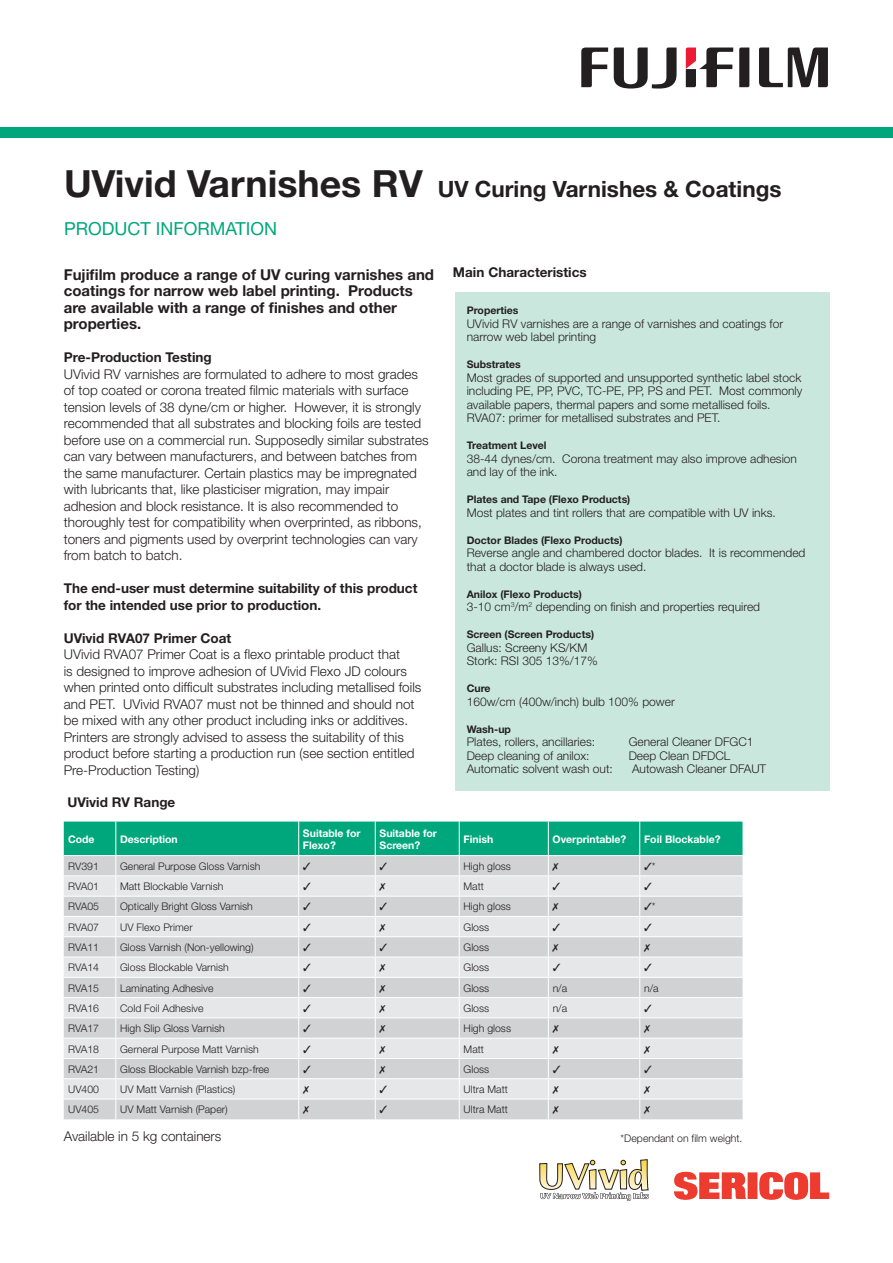
<style>
.page{position:relative;width:893px;height:1263px;background:#fff}
.page>*{position:absolute;margin:0;border:0;box-sizing:border-box;transform-origin:0 0}
.t1{font:700 37.5px "Helvetica Neue";color:#231f20}
.t2{font:700 22.5px "Helvetica Neue";color:#231f20}
.t3{font:18px "Helvetica Neue";color:#00a77c}
.t4{font:700 15px/16.5px "Helvetica Neue";color:#231f20}
.t5{font:300 13.5px/16.5px "Helvetica Neue";color:#231f20}
.t6{font:700 13.5px/16.5px "Helvetica Neue";color:#231f20}
.t7{font:300 12px/13.5px "Helvetica Neue";color:#231f20}
.t8{font:300 10.5px "Helvetica Neue";color:#231f20}
.t9{font:700 10.5px "Helvetica Neue";color:#231f20}
.t10{font:700 10.5px/12px "Helvetica Neue";color:#fff}
</style>
<div class="page">
<div style="left:455px;top:292px;width:374px;height:499px;background:#cae7de"></div>
<svg style="left:739px;top:48px;width:10px;height:39px"></svg>
<svg style="left:581px;top:48px;width:27px;height:39px"></svg>
<svg style="left:759px;top:47px;width:69px;height:40px"></svg>
<svg style="left:614px;top:48px;width:63px;height:41px"></svg>
<svg style="left:686px;top:48px;width:47px;height:39px"></svg>
<div style="left:0;top:128px;width:893px;height:10px;background:#00a77c"></div>
<svg style="left:539px;top:1159px;width:110px;height:42px"></svg>
<svg style="left:674px;top:1171px;width:72px;height:29px"></svg>
<svg style="left:759px;top:1172px;width:70px;height:28px"></svg>
<div style="left:748px;top:1172px;width:9px;height:27px;background:#ee3b30"></div>
<svg style="left:64px;top:821px;width:678px;height:298px;background:#c4d7d4"></svg>
<h1 class="t1" style="left:64px;top:161px;width:360px">UVivid Varnishes RV</h1>
<h2 class="t2" style="left:438px;top:175px;width:345px">UV Curing Varnishes &amp; Coatings</h2>
<h3 class="t3" style="left:64px;top:218px;width:215px">PRODUCT INFORMATION</h3>
<p class="t6" style="left:453px;top:264px;width:135px">Main Characteristics</p>
<p class="t9" style="left:467px;top:304px;width:53px">Properties</p>
<p class="t7" style="left:467px;top:316px;width:318px">UVivid RV varnishes are a range of varnishes and coatings for narrow web label printing</p>
<p class="t9" style="left:467px;top:358px;width:56px">Substrates</p>
<p class="t7" style="left:467px;top:370px;width:337px">Most grades of supported and unsupported synthetic label stock including PE, PP, PVC, TC-PE, PP, PS and PET. Most commonly available papers, thermal papers and some metallised foils.<br>RVA07: primer for metallised substrates and PET.</p>
<p class="t9" style="left:467px;top:439px;width:81px">Treatment Level</p>
<p class="t7" style="left:467px;top:451px;width:332px">38-44 dynes/cm. Corona treatment may also improve adhesion and lay of the ink.</p>
<p class="t9" style="left:467px;top:493px;width:165px">Plates and Tape (Flexo Products)</p>
<p class="t7" style="left:467px;top:505px;width:311px">Most plates and tint rollers that are compatible with UV inks.</p>
<p class="t9" style="left:467px;top:533px;width:157px">Doctor Blades (Flexo Products)</p>
<p class="t7" style="left:467px;top:546px;width:340px">Reverse angle and chambered doctor blades. It is recommended that a doctor blade is always used.</p>
<p class="t9" style="left:467px;top:587px;width:117px">Anilox (Flexo Products)</p>
<p class="t7" style="left:467px;top:600px;width:295px">3-10 cm<sup>3</sup>/m<sup>2</sup> depending on finish and properties required</p>
<p class="t9" style="left:467px;top:628px;width:129px">Screen (Screen Products)</p>
<p class="t7" style="left:467px;top:640px;width:133px">Gallus: Screeny KS/KM<br>Stork: RSI 305 13%/17%</p>
<p class="t9" style="left:467px;top:682px;width:25px">Cure</p>
<p class="t7" style="left:467px;top:694px;width:210px">160w/cm (400w/inch) bulb 100% power</p>
<p class="t9" style="left:467px;top:722px;width:46px">Wash-up</p>
<p class="t7" style="left:467px;top:735px;width:130px">Plates, rollers, ancillaries:</p>
<p class="t7" style="left:629px;top:735px;width:126px">General Cleaner DFGC1</p>
<p class="t7" style="left:467px;top:748px;width:124px">Deep cleaning of anilox:</p>
<p class="t7" style="left:629px;top:748px;width:103px">Deep Clean DFDCL</p>
<p class="t7" style="left:467px;top:762px;width:148px">Automatic solvent wash out:</p>
<p class="t7" style="left:632px;top:762px;width:136px">Autowash Cleaner DFAUT</p>
<p class="t4" style="left:64px;top:266px;width:372px">Fujifilm produce a range of UV curing varnishes and coatings for narrow web label printing. Products are available with a range of finishes and other properties.</p>
<p class="t6" style="left:64px;top:349px;width:150px">Pre-Production Testing</p>
<p class="t5" style="left:64px;top:365px;width:366px">UVivid RV varnishes are formulated to adhere to most grades of top coated or corona treated filmic materials with surface tension levels of 38 dyne/cm or higher. However, it is strongly recommended that all substrates and blocking foils are tested before use on a commercial run. Supposedly similar substrates can vary between manufacturers, and between batches from the same manufacturer. Certain plastics may be impregnated with lubricants that, like plasticiser migration, may impair adhesion and block resistance. It is also recommended to thoroughly test for compatibility when overprinted, as ribbons, toners and pigments used by overprint technologies can vary from batch to batch.</p>
<p class="t6" style="left:64px;top:580px;width:355px">The end-user must determine suitability of this product for the intended use prior to production.</p>
<p class="t6" style="left:64px;top:629px;width:169px">UVivid RVA07 Primer Coat</p>
<p class="t5" style="left:64px;top:646px;width:359px">UVivid RVA07 Primer Coat is a flexo printable product that<br>is designed to improve adhesion of UVivid Flexo JD colours when printed onto difficult substrates including metallised foils and PET. UVivid RVA07 must not be thinned and should not be mixed with any other product including inks or additives.<br>Printers are strongly advised to assess the suitability of this product before starting a production run (see section entitled Pre-Production Testing)</p>
<p class="t6" style="left:68px;top:793px;width:109px">UVivid RV Range</p>
<p class="t10" style="left:68px;top:833px;width:28px">Code</p>
<p class="t10" style="left:120px;top:833px;width:59px">Description</p>
<p class="t10" style="left:303px;top:827px;width:59px">Suitable for<br>Flexo?</p>
<p class="t10" style="left:379px;top:827px;width:59px">Suitable for<br>Screen?</p>
<p class="t10" style="left:463px;top:833px;width:31px">Finish</p>
<p class="t10" style="left:553px;top:833px;width:75px">Overprintable?</p>
<p class="t10" style="left:644px;top:833px;width:78px">Foil Blockable?</p>
<p class="t8" style="left:68px;top:860px;width:32px">RV391</p>
<p class="t8" style="left:120px;top:860px;width:142px">General Purpose Gloss Varnish</p>
<p class="t8" style="left:463px;top:860px;width:49px">High gloss</p>
<p class="t8" style="left:644px;top:860px;width:13px">✓*</p>
<p class="t8" style="left:68px;top:880px;width:33px">RVA01</p>
<p class="t8" style="left:120px;top:880px;width:105px">Matt Blockable Varnish</p>
<p class="t8" style="left:463px;top:880px;width:22px">Matt</p>
<p class="t8" style="left:68px;top:900px;width:33px">RVA05</p>
<p class="t8" style="left:120px;top:900px;width:134px">Optically Bright Gloss Varnish</p>
<p class="t8" style="left:464px;top:900px;width:49px">High gloss</p>
<p class="t8" style="left:644px;top:900px;width:13px">✓*</p>
<p class="t8" style="left:68px;top:920px;width:33px">RVA07</p>
<p class="t8" style="left:120px;top:920px;width:74px">UV Flexo Primer</p>
<p class="t8" style="left:464px;top:920px;width:27px">Gloss</p>
<p class="t8" style="left:68px;top:941px;width:33px">RVA11</p>
<p class="t8" style="left:120px;top:941px;width:135px">Gloss Varnish (Non-yellowing)</p>
<p class="t8" style="left:464px;top:941px;width:27px">Gloss</p>
<p class="t8" style="left:68px;top:961px;width:33px">RVA14</p>
<p class="t8" style="left:120px;top:961px;width:110px">Gloss Blockable Varnish</p>
<p class="t8" style="left:464px;top:961px;width:27px">Gloss</p>
<p class="t8" style="left:68px;top:981px;width:33px">RVA15</p>
<p class="t8" style="left:120px;top:981px;width:95px">Laminating Adhesive</p>
<p class="t8" style="left:464px;top:981px;width:27px">Gloss</p>
<p class="t8" style="left:553px;top:981px;width:16px">n/a</p>
<p class="t8" style="left:644px;top:981px;width:16px">n/a</p>
<p class="t8" style="left:68px;top:1002px;width:33px">RVA16</p>
<p class="t8" style="left:120px;top:1002px;width:85px">Cold Foil Adhesive</p>
<p class="t8" style="left:464px;top:1002px;width:27px">Gloss</p>
<p class="t8" style="left:553px;top:1002px;width:16px">n/a</p>
<p class="t8" style="left:68px;top:1022px;width:33px">RVA17</p>
<p class="t8" style="left:120px;top:1022px;width:106px">High Slip Gloss Varnish</p>
<p class="t8" style="left:464px;top:1022px;width:49px">High gloss</p>
<p class="t8" style="left:68px;top:1042px;width:33px">RVA18</p>
<p class="t8" style="left:120px;top:1042px;width:140px">Gerneral Purpose Matt Varnish</p>
<p class="t8" style="left:464px;top:1042px;width:22px">Matt</p>
<p class="t8" style="left:68px;top:1062px;width:33px">RVA21</p>
<p class="t8" style="left:120px;top:1062px;width:151px">Gloss Blockable Varnish bzp-free</p>
<p class="t8" style="left:464px;top:1062px;width:27px">Gloss</p>
<p class="t8" style="left:68px;top:1083px;width:32px">UV400</p>
<p class="t8" style="left:120px;top:1083px;width:117px">UV Matt Varnish (Plastics)</p>
<p class="t8" style="left:464px;top:1083px;width:46px">Ultra Matt</p>
<p class="t8" style="left:68px;top:1103px;width:32px">UV405</p>
<p class="t8" style="left:120px;top:1103px;width:109px">UV Matt Varnish (Paper)</p>
<p class="t8" style="left:464px;top:1103px;width:46px">Ultra Matt</p>
<p class="t5" style="left:64px;top:1127px;width:159px">Available in 5 kg containers</p>
<p class="t8" style="left:621px;top:1131px;width:123px">*Dependant on film weight.</p>
</div>
